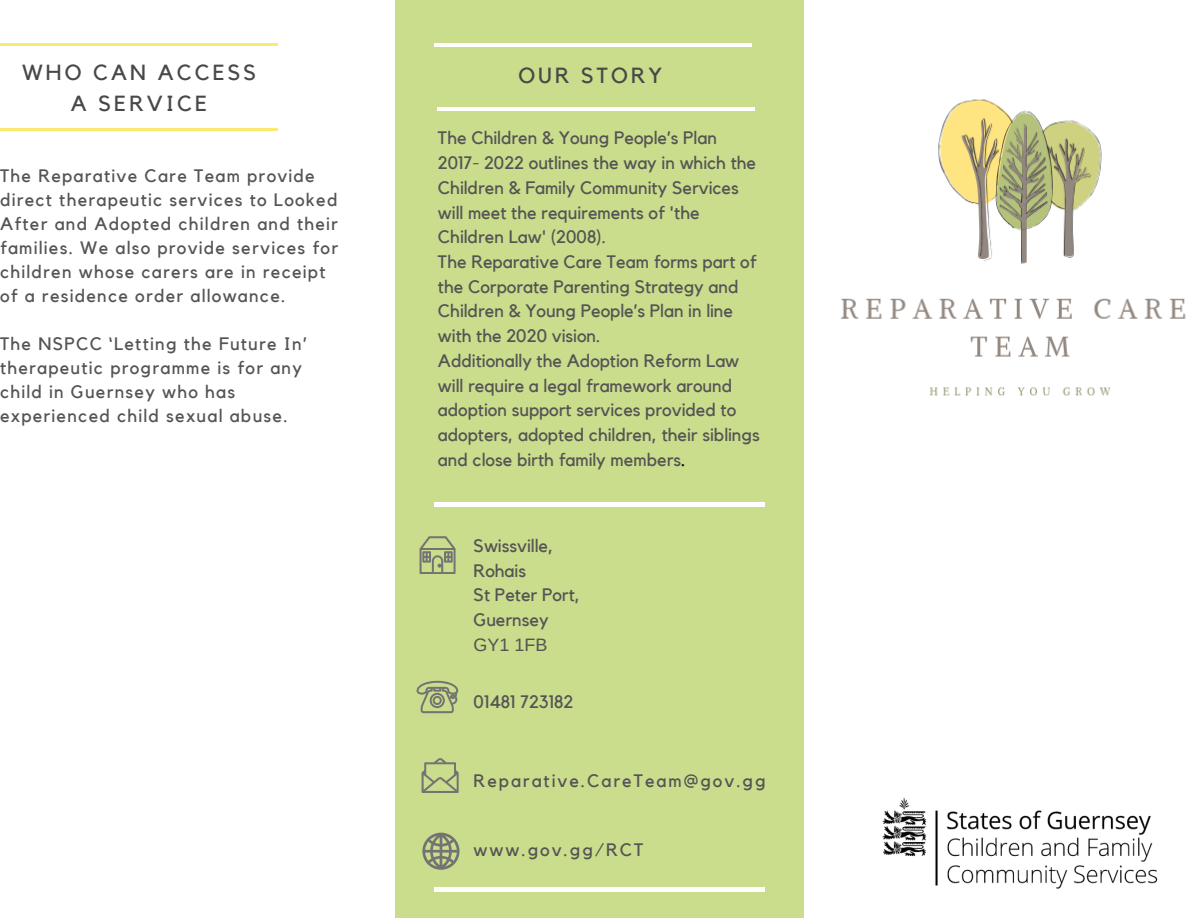
<style>
.page{position:relative;width:1188px;height:918px;background:#fff}
.page>*{position:absolute;margin:0;border:0;box-sizing:border-box;transform-origin:0 0}
.t1{font:21.75px/30.3px "Kollektif";letter-spacing:.14em;color:#474847;text-align:center}
.t2{font:18px/24.8px "Kollektif";color:#545454}
.t3{font:18px/24px "Kollektif";letter-spacing:.07em;color:#545454}
.t4{font:18px "Kollektif";letter-spacing:.11em;color:#545454}
.t5{font:18px "Arimo";color:#545454}
.s1{color:#000}
</style>
<div class="page">
<img style="left:840px;top:99px;width:346px;height:297px">
<div style="left:395px;top:0;width:409px;height:918px;background:#cadd8c"></div>
<svg style="left:420px;top:536px;width:36px;height:37px"></svg>
<svg style="left:417px;top:681px;width:41px;height:32px"></svg>
<svg style="left:422px;top:758px;width:37px;height:35px"></svg>
<hr style="left:0;top:129px;width:278px;height:2px;background:#fae973">
<hr style="left:434px;top:503px;width:331px;height:3px;background:#fff">
<hr style="left:438px;top:107px;width:317px;height:3px;background:#fff">
<img style="left:882px;top:797px;width:276px;height:92px">
<svg style="left:422px;top:833px;width:38px;height:37px"></svg>
<hr style="left:434px;top:888px;width:331px;height:3px;background:#fff">
<hr style="left:0;top:43px;width:278px;height:2px;background:#fae973">
<hr style="left:434px;top:43px;width:318px;height:3px;background:#fff">
<p class="t1" style="left:22px;top:59px;width:236px">WHO CAN ACCESS<br>A SERVICE</p>
<p class="t3" style="left:0;top:165px;width:340px">The Reparative Care Team provide direct therapeutic services to Looked After and Adopted children and their families. We also provide services for children whose carers are in receipt of a residence order allowance.</p>
<p class="t3" style="left:0;top:333px;width:308px">The NSPCC ‘Letting the Future In’ therapeutic programme is for any child in Guernsey who has experienced child sexual abuse.</p>
<p class="t1" style="left:519px;top:61px;width:145px">OUR STORY</p>
<p class="t2" style="left:438px;top:126px;width:323px">The Children &amp; Young People’s Plan 2017- 2022 outlines the way in which the Children &amp; Family Community Services will meet the requirements of 'the Children Law' (2008).<br>The Reparative Care Team forms part of the Corporate Parenting Strategy and Children &amp; Young People’s Plan in line with the 2020 vision.<br>Additionally the Adoption Reform Law will require a legal framework around adoption support services provided to adopters, adopted children, their siblings and close birth family members<span class="s1">.</span></p>
<p class="t2" style="left:474px;top:534px;width:108px">Swissville,<br>Rohais<br>St Peter Port,<br>Guernsey</p>
<p class="t5" style="left:474px;top:635px;width:75px">GY1 1FB</p>
<p class="t2" style="left:474px;top:690px;width:101px">01481 723182</p>
<p class="t4" style="left:474px;top:773px;width:294px">Reparative.CareTeam@gov.gg</p>
<p class="t4" style="left:474px;top:842px;width:171px">www.gov.gg/RCT</p>
</div>
